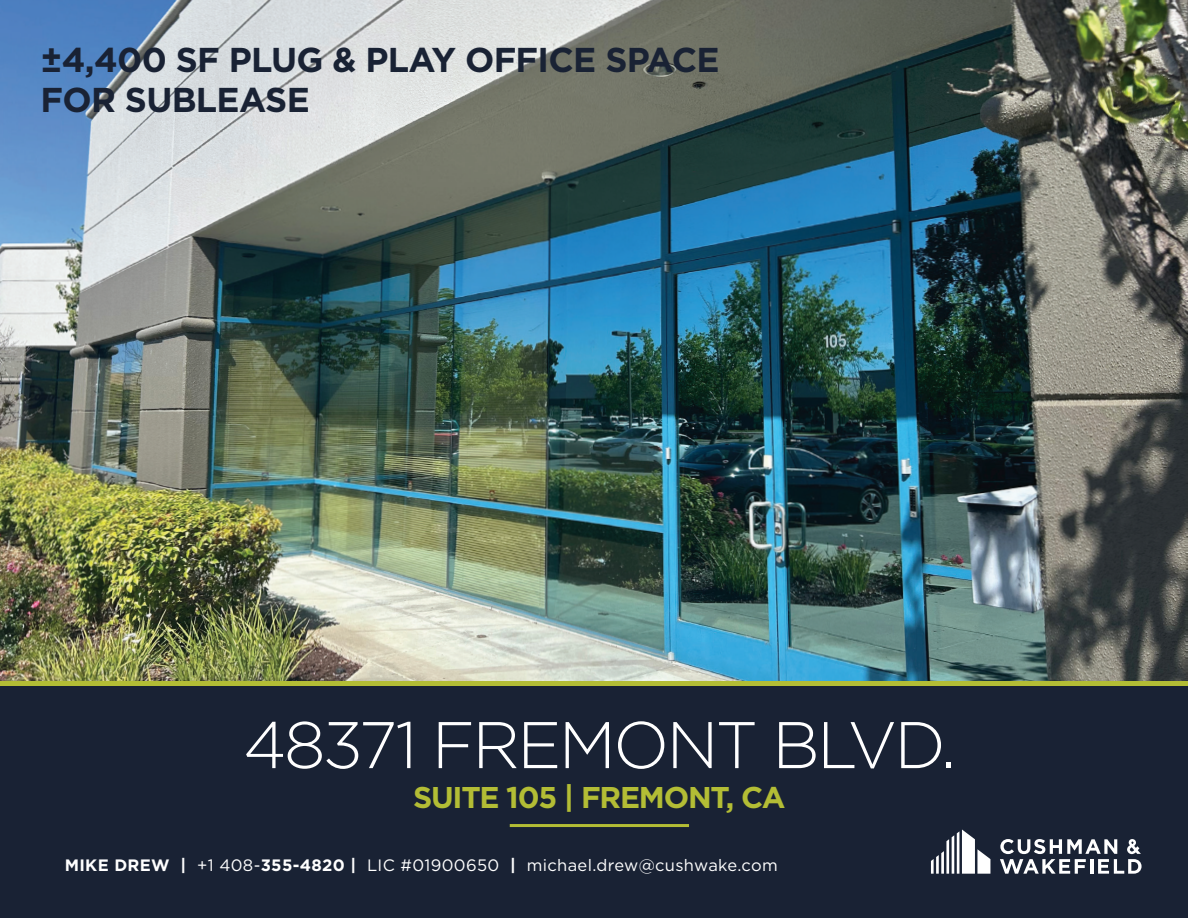
<style>
.page{position:relative;width:1188px;height:918px;background:#fff}
.page>*{position:absolute;margin:0;border:0;box-sizing:border-box;transform-origin:0 0}
.t1{font:300 65.85px "Gotham";letter-spacing:-.04em;color:#fff}
.t2{font:700 34.5px/39.9px "Gotham";letter-spacing:-.02em;color:#192234}
.t3{font:700 30px "Gotham";letter-spacing:-.04em;color:#b3bd35}
.t4{font:16.5px "Gotham";letter-spacing:.02em;color:#fff}
.s1{font-weight:700}
</style>
<div class="page">
<img style="left:0;top:0;width:1188px;height:681px">
<div style="left:0;top:686px;width:1188px;height:232px;background:#192234"></div>
<div style="left:0;top:681px;width:1188px;height:5px;background:#b3bd35"></div>
<hr style="left:510px;top:824px;width:179px;height:3px;background:#b3bd35">
<svg style="left:931px;top:829px;width:59px;height:45px"></svg>
<svg style="left:1000px;top:839px;width:142px;height:35px"></svg>
<h2 class="t2" style="left:40px;top:40px;width:681px">±4,400 SF PLUG &amp; PLAY OFFICE SPACE<br>FOR SUBLEASE</h2>
<h1 class="t1" style="left:243px;top:703px;width:714px">48371 FREMONT BLVD.</h1>
<h3 class="t3" style="left:413px;top:778px;width:374px">SUITE 105 | FREMONT, CA</h3>
<p class="t4" style="left:65px;top:854px;width:714px"><span class="s1">MIKE DREW |</span> +1 408-<span class="s1">355-4820 |</span> LIC #01900650 <span class="s1">|</span> michael.drew@cushwake.com</p>
</div>
